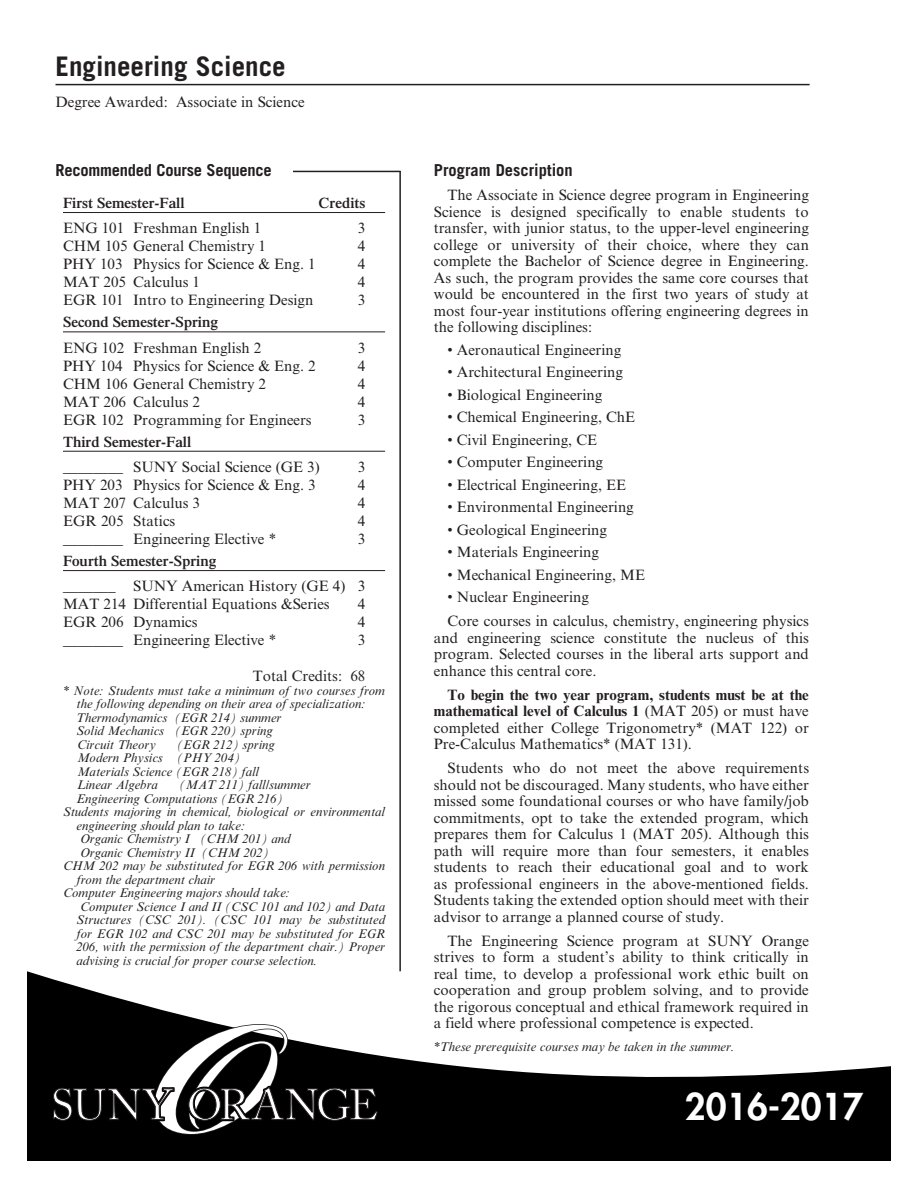
<style>
.page{position:relative;width:918px;height:1188px;background:#fff}
.page>*{position:absolute;margin:0;border:0;box-sizing:border-box;transform-origin:0 0}
.t1{font:800 36px "Futura";color:#fff}
.Subheads{font:700 27px "Trade Gothic";color:#231f20}
.Italics{font:700 16.5px "Trade Gothic";letter-spacing:-.015em;color:#231f20}
.Body{font:15px/16.5px "Times NRMT";color:#231f20;text-align:justify}
.courses{font:15px "Times NRMT";color:#231f20}
.Semesters{font:600 15px "Times";color:#231f20}
.Italics-2{font:italic 12.75px/13.5px "Times NRMT";color:#231f20}
.s1{font-weight:700}
</style>
<div class="page">
<svg style="left:27px;top:971px;width:864px;height:190px"></svg>
<svg style="left:53px;top:1022px;width:324px;height:113px"></svg>
<hr style="left:56px;top:84px;width:754px;height:1px;background:#231f20">
<hr style="left:399px;top:171px;width:2px;height:800px;background:#231f20">
<hr style="left:177px;top:171px;width:224px;height:1px;background:#231f20">
<div style="left:54px;top:162px;width:238px;height:22px;background:#fff"></div>
<hr style="left:63px;top:212px;width:322px;height:1px;background:#231f20">
<hr style="left:63px;top:332px;width:322px;height:1px;background:#231f20">
<hr style="left:63px;top:451px;width:322px;height:1px;background:#231f20">
<hr style="left:63px;top:570px;width:322px;height:1px;background:#231f20">
<p class="Subheads" style="left:56px;top:50px;width:232px">Engineering Science</p>
<p class="Body" style="left:56px;top:94px;width:251px">Degree Awarded: Associate in Science</p>
<p class="Italics" style="left:56px;top:160px;width:218px">Recommended Course Sequence</p>
<p class="Semesters" style="left:63px;top:194px;width:123px">First Semester-Fall</p>
<p class="Semesters" style="left:319px;top:194px;width:48px">Credits</p>
<p class="courses" style="left:63px;top:220px;width:200px">ENG 101 Freshman English 1</p>
<p class="courses" style="left:358px;top:220px;width:9px">3</p>
<p class="courses" style="left:63px;top:238px;width:205px">CHM 105 General Chemistry 1</p>
<p class="courses" style="left:358px;top:238px;width:9px">4</p>
<p class="courses" style="left:63px;top:256px;width:254px">PHY 103 Physics for Science &amp; Eng. 1</p>
<p class="courses" style="left:358px;top:256px;width:9px">4</p>
<p class="courses" style="left:63px;top:274px;width:139px">MAT 205 Calculus 1</p>
<p class="courses" style="left:358px;top:274px;width:9px">4</p>
<p class="courses" style="left:63px;top:292px;width:252px">EGR 101 Intro to Engineering Design</p>
<p class="courses" style="left:358px;top:292px;width:9px">3</p>
<p class="Semesters" style="left:63px;top:313px;width:156px">Second Semester-Spring</p>
<p class="courses" style="left:63px;top:339px;width:200px">ENG 102 Freshman English 2</p>
<p class="courses" style="left:358px;top:339px;width:9px">3</p>
<p class="courses" style="left:63px;top:357px;width:254px">PHY 104 Physics for Science &amp; Eng. 2</p>
<p class="courses" style="left:358px;top:357px;width:9px">4</p>
<p class="courses" style="left:63px;top:375px;width:205px">CHM 106 General Chemistry 2</p>
<p class="courses" style="left:358px;top:375px;width:9px">4</p>
<p class="courses" style="left:63px;top:393px;width:139px">MAT 206 Calculus 2</p>
<p class="courses" style="left:358px;top:393px;width:9px">4</p>
<p class="courses" style="left:63px;top:411px;width:250px">EGR 102 Programming for Engineers</p>
<p class="courses" style="left:358px;top:411px;width:9px">3</p>
<p class="Semesters" style="left:63px;top:433px;width:130px">Third Semester-Fall</p>
<p class="courses" style="left:63px;top:458px;width:258px">________ SUNY Social Science (GE 3)</p>
<p class="courses" style="left:358px;top:458px;width:9px">3</p>
<p class="courses" style="left:63px;top:476px;width:254px">PHY 203 Physics for Science &amp; Eng. 3</p>
<p class="courses" style="left:358px;top:476px;width:9px">4</p>
<p class="courses" style="left:63px;top:494px;width:139px">MAT 207 Calculus 3</p>
<p class="courses" style="left:358px;top:494px;width:9px">4</p>
<p class="courses" style="left:63px;top:512px;width:114px">EGR 205 Statics</p>
<p class="courses" style="left:358px;top:512px;width:9px">4</p>
<p class="courses" style="left:63px;top:530px;width:215px">________ Engineering Elective *</p>
<p class="courses" style="left:358px;top:530px;width:9px">3</p>
<p class="Semesters" style="left:63px;top:552px;width:155px">Fourth Semester-Spring</p>
<p class="courses" style="left:63px;top:578px;width:304px">_______ SUNY American History (GE 4) 3</p>
<p class="courses" style="left:63px;top:596px;width:268px">MAT 214 Differential Equations &amp;Series</p>
<p class="courses" style="left:358px;top:596px;width:9px">4</p>
<p class="courses" style="left:63px;top:614px;width:136px">EGR 206 Dynamics</p>
<p class="courses" style="left:358px;top:614px;width:9px">4</p>
<p class="courses" style="left:63px;top:632px;width:215px">________ Engineering Elective *</p>
<p class="courses" style="left:358px;top:632px;width:9px">3</p>
<p class="courses" style="left:253px;top:668px;width:114px">Total Credits: 68</p>
<p class="Italics-2" style="left:63px;top:684px;width:324px;text-align:center">* Note: Students must take a minimum of two courses from the following depending on their area of specialization:</p>
<p class="Italics-2" style="left:77px;top:711px;width:207px">Thermodynamics (EGR 214) summer</p>
<p class="Italics-2" style="left:77px;top:724px;width:198px">Solid Mechanics (EGR 220) spring</p>
<p class="Italics-2" style="left:77px;top:738px;width:80px">Circuit Theory</p>
<p class="Italics-2" style="left:177px;top:738px;width:100px">(EGR 212) spring</p>
<p class="Italics-2" style="left:77px;top:751px;width:165px">Modern Physics (PHY 204)</p>
<p class="Italics-2" style="left:77px;top:765px;width:184px">Materials Science (EGR 218) fall</p>
<p class="Italics-2" style="left:77px;top:778px;width:82px">Linear Algebra</p>
<p class="Italics-2" style="left:179px;top:778px;width:133px">(MAT 211) fall/summer</p>
<p class="Italics-2" style="left:77px;top:792px;width:208px">Engineering Computations (EGR 216)</p>
<p class="Italics-2" style="left:76px;top:805px;width:310px;text-indent:-14px">Students majoring in chemical, biological or environmental engineering should plan to take:</p>
<p class="Italics-2" style="left:80px;top:832px;width:212px">Organic Chemistry I (CHM 201) and</p>
<p class="Italics-2" style="left:80px;top:846px;width:191px">Organic Chemistry II (CHM 202)</p>
<p class="Italics-2" style="left:76px;top:859px;width:310px;text-indent:-14px">CHM 202 may be substituted for EGR 206 with permission from the department chair</p>
<p class="Italics-2" style="left:63px;top:886px;width:229px">Computer Engineering majors should take:</p>
<p class="Italics-2" style="left:76px;top:900px;width:310px;text-align:justify">Computer Science I and II (CSC 101 and 102) and Data Structures (CSC 201). (CSC 101 may be substituted for EGR 102 and CSC 201 may be substituted for EGR 206, with the permission of the department chair.) Proper advising is crucial for proper course selection.</p>
<p class="Italics" style="left:434px;top:160px;width:140px">Program Description</p>
<p class="Body" style="left:434px;top:187px;width:377px;text-indent:14px">The Associate in Science degree program in Engineering Science is designed specifically to enable students to transfer, with junior status, to the upper-level engineering college or university of their choice, where they can complete the Bachelor of Science degree in Engineering.<br>As such, the program provides the same core courses that would be encountered in the first two years of study at most four-year institutions offering engineering degrees in the following disciplines:</p>
<p class="Body" style="left:447px;top:341px;width:175px">• Aeronautical Engineering</p>
<p class="Body" style="left:447px;top:364px;width:177px">• Architectural Engineering</p>
<p class="Body" style="left:447px;top:386px;width:156px">• Biological Engineering</p>
<p class="Body" style="left:447px;top:409px;width:189px">• Chemical Engineering, ChE</p>
<p class="Body" style="left:447px;top:431px;width:151px">• Civil Engineering, CE</p>
<p class="Body" style="left:447px;top:454px;width:157px">• Computer Engineering</p>
<p class="Body" style="left:447px;top:476px;width:180px">• Electrical Engineering, EE</p>
<p class="Body" style="left:447px;top:499px;width:188px">• Environmental Engineering</p>
<p class="Body" style="left:447px;top:521px;width:161px">• Geological Engineering</p>
<p class="Body" style="left:447px;top:544px;width:153px">• Materials Engineering</p>
<p class="Body" style="left:447px;top:566px;width:199px">• Mechanical Engineering, ME</p>
<p class="Body" style="left:447px;top:589px;width:143px">• Nuclear Engineering</p>
<p class="Body" style="left:434px;top:613px;width:377px;text-indent:14px">Core courses in calculus, chemistry, engineering physics and engineering science constitute the nucleus of this program. Selected courses in the liberal arts support and enhance this central core.</p>
<p class="Body" style="left:434px;top:686px;width:377px;text-indent:14px"><span class="s1">To begin the two year program, students must be at the mathematical level of Calculus 1</span> (MAT 205) or must have completed either College Trigonometry* (MAT 122) or Pre-Calculus Mathematics* (MAT 131).</p>
<p class="Body" style="left:434px;top:760px;width:377px;text-indent:14px">Students who do not meet the above requirements should not be discouraged. Many students, who have either missed some foundational courses or who have family/job commitments, opt to take the extended program, which prepares them for Calculus 1 (MAT 205). Although this path will require more than four semesters, it enables students to reach their educational goal and to work as professional engineers in the above-mentioned fields.<br>Students taking the extended option should meet with their advisor to arrange a planned course of study.</p>
<p class="Body" style="left:434px;top:932px;width:377px;text-indent:14px">The Engineering Science program at SUNY Orange strives to form a student’s ability to think critically in real time, to develop a professional work ethic built on cooperation and group problem solving, and to provide the rigorous conceptual and ethical framework required in a field where professional competence is expected.</p>
<p class="Italics-2" style="left:434px;top:1040px;width:302px">*These prerequisite courses may be taken in the summer.</p>
<h1 class="t1" style="left:685px;top:1084px;width:180px">2016-2017</h1>
</div>
